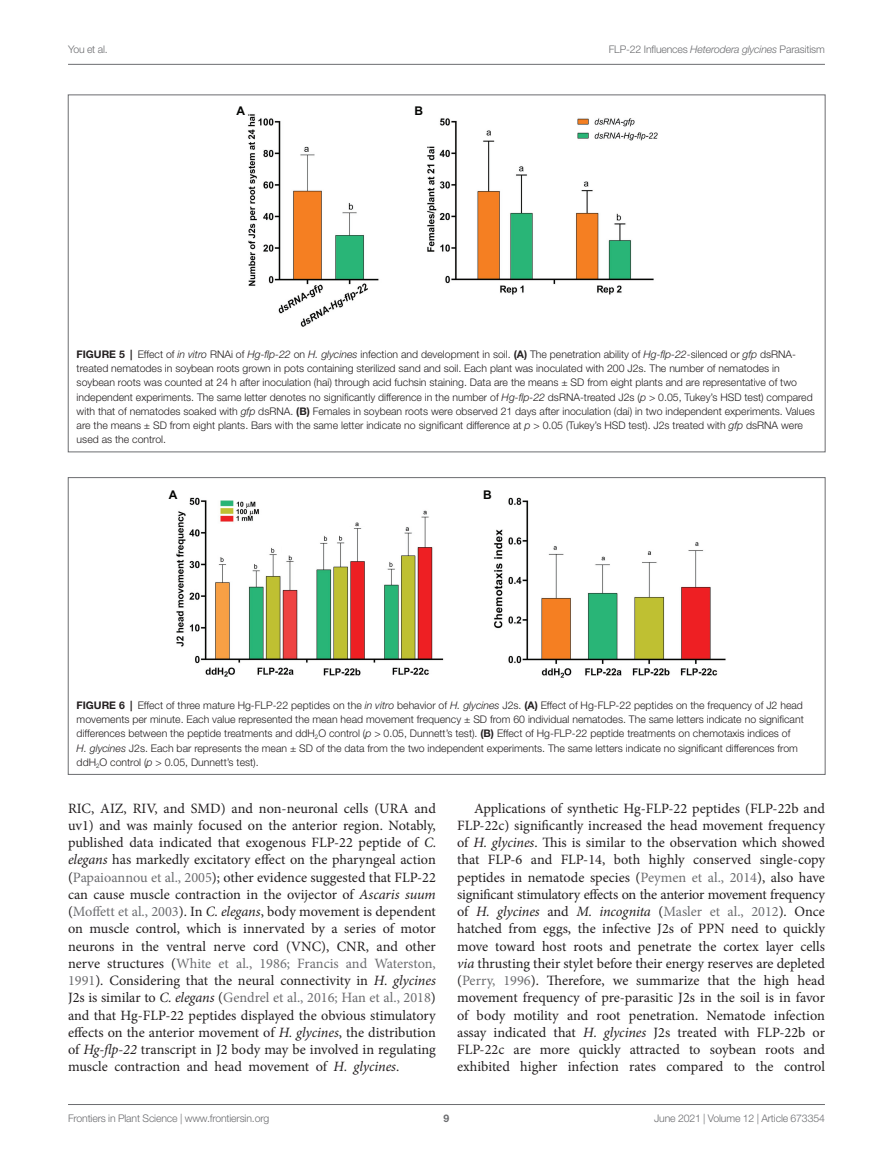
<style>
.page{position:relative;width:893px;height:1170px;background:#fff}
.page>*{position:absolute;margin:0;border:0;box-sizing:border-box;transform-origin:0 0}
.TEXT{font:14.25px/17.2px "Minion Pro";color:#231f20;text-align:justify}
.t1{font:700 12px "Arial";color:#040503}
.FIG_LEG{font:300 10.5px/14.2px "Helvetica Neue LT Std";color:#231f20}
.t2{font:300 10.5px "Helvetica Neue LT Std";letter-spacing:-.015em;color:#6c6d70}
.t3{font:700 10.5px "Helvetica Neue LT Std";color:#6c6d70}
.s1{font-style:italic}
.s2{font-weight:700}
.s3{color:#6c6d70}
</style>
<div class="page">
<hr style="left:68px;top:64px;width:757px;height:1px;background:#6c6d70">
<hr style="left:68px;top:1104px;width:757px;height:1px;background:#6c6d70">
<img style="left:248px;top:114px;width:410px;height:213px">
<img style="left:176px;top:497px;width:550px;height:181px">
<p class="t2" style="left:68px;top:42px;width:41px">You et al.</p>
<p class="t2" style="left:609px;top:42px;width:218px">FLP-22 Influences <span class="s1">Heterodera glycines</span> Parasitism</p>
<p class="t1" style="left:236px;top:102px;width:10px">A</p>
<p class="t1" style="left:414px;top:102px;width:10px">B</p>
<p class="FIG_LEG" style="left:77px;top:347px;width:740px"><span class="s2">FIGURE 5 |</span> Effect of <span class="s1">in vitro</span> RNAi of <span class="s1">Hg-flp-22</span> on <span class="s1">H. glycines</span> infection and development in soil. <span class="s2">(A)</span> The penetration ability of <span class="s1">Hg-flp-22</span>-silenced or <span class="s1">gfp</span> dsRNA&shy;treated nematodes in soybean roots grown in pots containing sterilized sand and soil. Each plant was inoculated with 200 J2s. The number of nematodes in soybean roots was counted at 24 h after inoculation (hai) through acid fuchsin staining. Data are the means ± SD from eight plants and are representative of two independent experiments. The same letter denotes no significantly difference in the number of <span class="s1">Hg-flp-22</span> dsRNA-treated J2s (<span class="s1">p</span> &gt; 0.05, Tukey’s HSD test) compared with that of nematodes soaked with <span class="s1">gfp</span> dsRNA. <span class="s2">(B)</span> Females in soybean roots were observed 21 days after inoculation (dai) in two independent experiments. Values are the means ± SD from eight plants. Bars with the same letter indicate no significant difference at <span class="s1">p</span> &gt; 0.05 (Tukey’s HSD test). J2s treated with <span class="s1">gfp</span> dsRNA were used as the control.</p>
<p class="t1" style="left:169px;top:486px;width:10px">A</p>
<p class="t1" style="left:483px;top:486px;width:10px">B</p>
<p class="FIG_LEG" style="left:77px;top:697px;width:729px"><span class="s2">FIGURE 6 |</span> Effect of three mature Hg-FLP-22 peptides on the <span class="s1">in vitro</span> behavior of <span class="s1">H. glycines</span> J2s. <span class="s2">(A)</span> Effect of Hg-FLP-22 peptides on the frequency of J2 head movements per minute. Each value represented the mean head movement frequency ± SD from 60 individual nematodes. The same letters indicate no significant differences between the peptide treatments and ddH<sub>2</sub>O control (<span class="s1">p</span> &gt; 0.05, Dunnett’s test). <span class="s2">(B)</span> Effect of Hg-FLP-22 peptide treatments on chemotaxis indices of<br><span class="s1">H. glycines</span> J2s. Each bar represents the mean ± SD of the data from the two independent experiments. The same letters indicate no significant differences from ddH<sub>2</sub>O control (<span class="s1">p</span> &gt; 0.05, Dunnett’s test).</p>
<p class="TEXT" style="left:68px;top:799px;width:370px">RIC, AIZ, RIV, and SMD) and non-neuronal cells (URA and uv1) and was mainly focused on the anterior region. Notably, published data indicated that exogenous FLP-22 peptide of <span class="s1">C. elegans</span> has markedly excitatory effect on the pharyngeal action (<span class="s3">Papaioannou et al., 2005</span>); other evidence suggested that FLP-22 can cause muscle contraction in the ovijector of <span class="s1">Ascaris suum </span>(<span class="s3">Moffett et al., 2003</span>). In <span class="s1">C. elegans</span>, body movement is dependent on muscle control, which is innervated by a series of motor neurons in the ventral nerve cord (VNC), CNR, and other nerve structures (<span class="s3">White et al., 1986; Francis and Waterston, 1991</span>). Considering that the neural connectivity in <span class="s1">H. glycines </span>J2s is similar to <span class="s1">C. elegans</span> (<span class="s3">Gendrel et al., 2016; Han et al., 2018</span>) and that Hg-FLP-22 peptides displayed the obvious stimulatory effects on the anterior movement of <span class="s1">H. glycines</span>, the distribution of <span class="s1">Hg-flp-22</span> transcript in J2 body may be involved in regulating muscle contraction and head movement of <span class="s1">H. glycines</span>.</p>
<p class="TEXT" style="left:457px;top:799px;width:369px;text-indent:17px">Applications of synthetic Hg-FLP-22 peptides (FLP-22b and FLP-22c) significantly increased the head movement frequency of <span class="s1">H. glycines</span>. This is similar to the observation which showed that FLP-6 and FLP-14, both highly conserved single-copy peptides in nematode species (<span class="s3">Peymen et al., 2014</span>), also have significant stimulatory effects on the anterior movement frequency of <span class="s1">H. glycines</span> and <span class="s1">M. incognita</span> (<span class="s3">Masler et al., 2012</span>). Once hatched from eggs, the infective J2s of PPN need to quickly move toward host roots and penetrate the cortex layer cells <span class="s1">via</span> thrusting their stylet before their energy reserves are depleted (<span class="s3">Perry, 1996</span>). Therefore, we summarize that the high head movement frequency of pre-parasitic J2s in the soil is in favor of body motility and root penetration. Nematode infection assay indicated that <span class="s1">H. glycines</span> J2s treated with FLP-22b or FLP-22c are more quickly attracted to soybean roots and exhibited higher infection rates compared to the control</p>
<p class="t2" style="left:68px;top:1111px;width:203px">Frontiers in Plant Science | www.frontiersin.org</p>
<p class="t3" style="left:444px;top:1111px;width:7px">9</p>
<p class="t2" style="left:654px;top:1111px;width:172px">June 2021 | Volume 12 | Article 673354</p>
</div>
